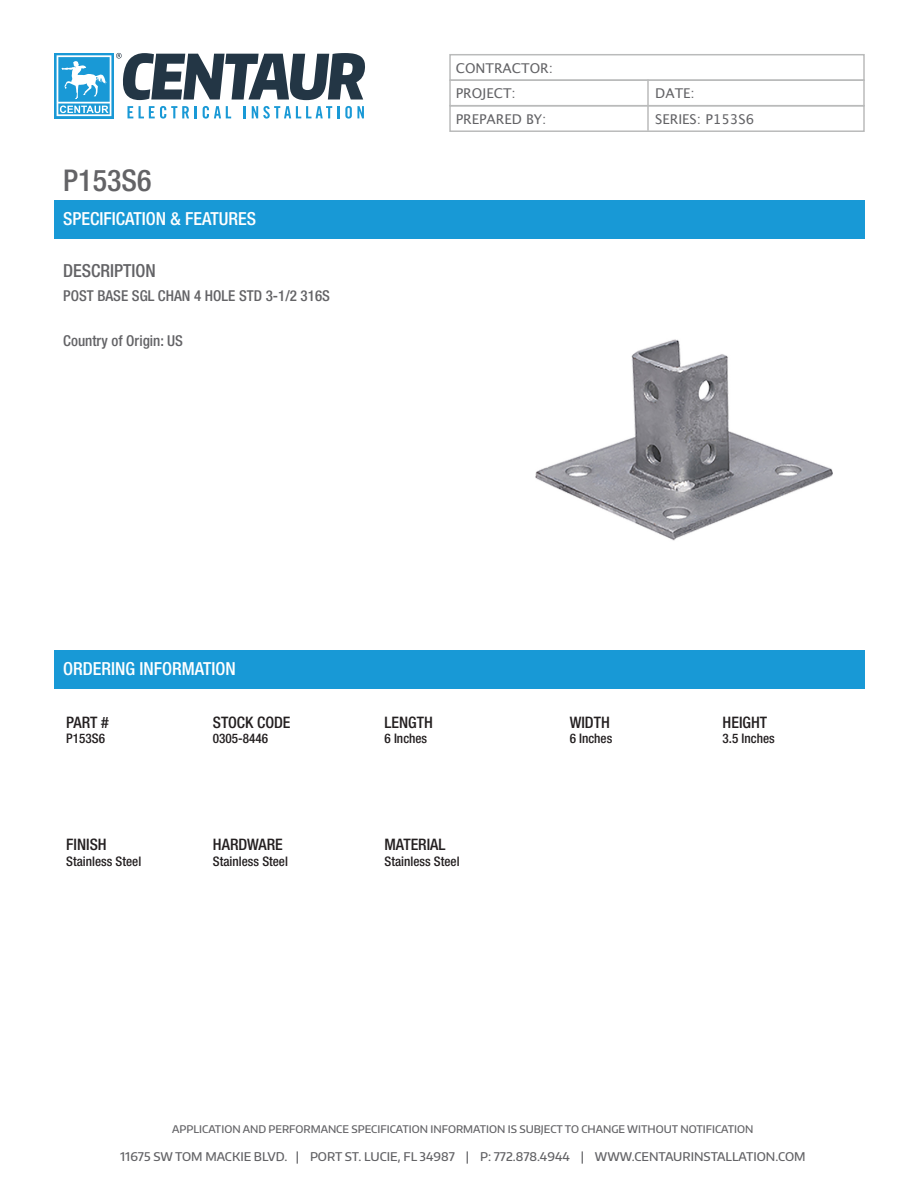
<style>
.page{position:relative;width:918px;height:1188px;background:#fff}
.page>*{position:absolute;margin:0;border:0;box-sizing:border-box;transform-origin:0 0}
.t1{font:500 condensed 30px "Helvetica Neue";color:#636366}
.t2{font:500 condensed 18px "Helvetica Neue";color:#fff}
.t3{font:500 condensed 18px "Helvetica Neue";color:#636366}
.t4{font:500 condensed 15.9px "Helvetica Neue";color:#231f20}
.t5{font:500 condensed 15px "Helvetica Neue";color:#636366}
.t6{font:13.5px "Lucida Grande";color:#636366}
.t7{font:500 condensed 13.2px "Helvetica Neue";color:#231f20}
.t8{font:500 12px "Encode Sans Normal";color:#636366}
.t9{font:500 10.5px "Encode Sans Normal";color:#636366}
</style>
<div class="page">
<svg style="left:54px;top:53px;width:3px;height:65px"></svg>
<svg style="left:57px;top:53px;width:308px;height:65px"></svg>
<div style="left:449px;top:54px;width:416px;height:27px;border:2px solid #babbbb"></div>
<div style="left:449px;top:79px;width:416px;height:27px;border:2px solid #babbbb"></div>
<hr style="left:647px;top:80px;width:2px;height:25px;background:#babbbb">
<div style="left:449px;top:105px;width:416px;height:27px;border:2px solid #babbbb"></div>
<hr style="left:647px;top:106px;width:2px;height:24px;background:#babbbb">
<div style="left:54px;top:200px;width:811px;height:39px;background:#1899d6"></div>
<div style="left:54px;top:650px;width:811px;height:39px;background:#1899d6"></div>
<img style="left:535px;top:339px;width:297px;height:202px">
<p class="t1" style="left:63px;top:163px;width:90px">P153S6</p>
<p class="t2" style="left:63px;top:208px;width:195px">SPECIFICATION &amp; FEATURES</p>
<p class="t3" style="left:63px;top:260px;width:94px">DESCRIPTION</p>
<p class="t5" style="left:63px;top:286px;width:268px">POST BASE SGL CHAN 4 HOLE STD 3-1/2 316S</p>
<p class="t5" style="left:63px;top:331px;width:121px">Country of Origin: US</p>
<p class="t6" style="left:456px;top:60px;width:99px">CONTRACTOR:</p>
<p class="t6" style="left:456px;top:86px;width:62px">PROJECT:</p>
<p class="t6" style="left:655px;top:86px;width:41px">DATE:</p>
<p class="t6" style="left:456px;top:111px;width:92px">PREPARED BY:</p>
<p class="t6" style="left:655px;top:111px;width:101px">SERIES: P153S6</p>
<p class="t2" style="left:63px;top:658px;width:174px">ORDERING INFORMATION</p>
<p class="t4" style="left:66px;top:712px;width:44px">PART #</p>
<p class="t7" style="left:66px;top:731px;width:40px">P153S6</p>
<p class="t4" style="left:213px;top:712px;width:79px">STOCK CODE</p>
<p class="t7" style="left:213px;top:731px;width:57px">0305-8446</p>
<p class="t4" style="left:385px;top:712px;width:50px">LENGTH</p>
<p class="t7" style="left:385px;top:731px;width:44px">6 Inches</p>
<p class="t4" style="left:570px;top:712px;width:42px">WIDTH</p>
<p class="t7" style="left:570px;top:731px;width:44px">6 Inches</p>
<p class="t4" style="left:723px;top:712px;width:46px">HEIGHT</p>
<p class="t7" style="left:723px;top:731px;width:54px">3.5 Inches</p>
<p class="t4" style="left:66px;top:835px;width:42px">FINISH</p>
<p class="t7" style="left:66px;top:854px;width:77px">Stainless Steel</p>
<p class="t4" style="left:213px;top:835px;width:71px">HARDWARE</p>
<p class="t7" style="left:213px;top:854px;width:77px">Stainless Steel</p>
<p class="t4" style="left:385px;top:835px;width:63px">MATERIAL</p>
<p class="t7" style="left:385px;top:854px;width:77px">Stainless Steel</p>
<p class="t9" style="left:172px;top:1122px;width:583px">APPLICATION AND PERFORMANCE SPECIFICATION INFORMATION IS SUBJECT TO CHANGE WITHOUT NOTIFICATION</p>
<p class="t8" style="left:120px;top:1149px;width:687px">11675 SW TOM MACKIE BLVD. | PORT ST. LUCIE, FL 34987 | P: 772.878.4944 | WWW.CENTAURINSTALLATION.COM</p>
</div>
